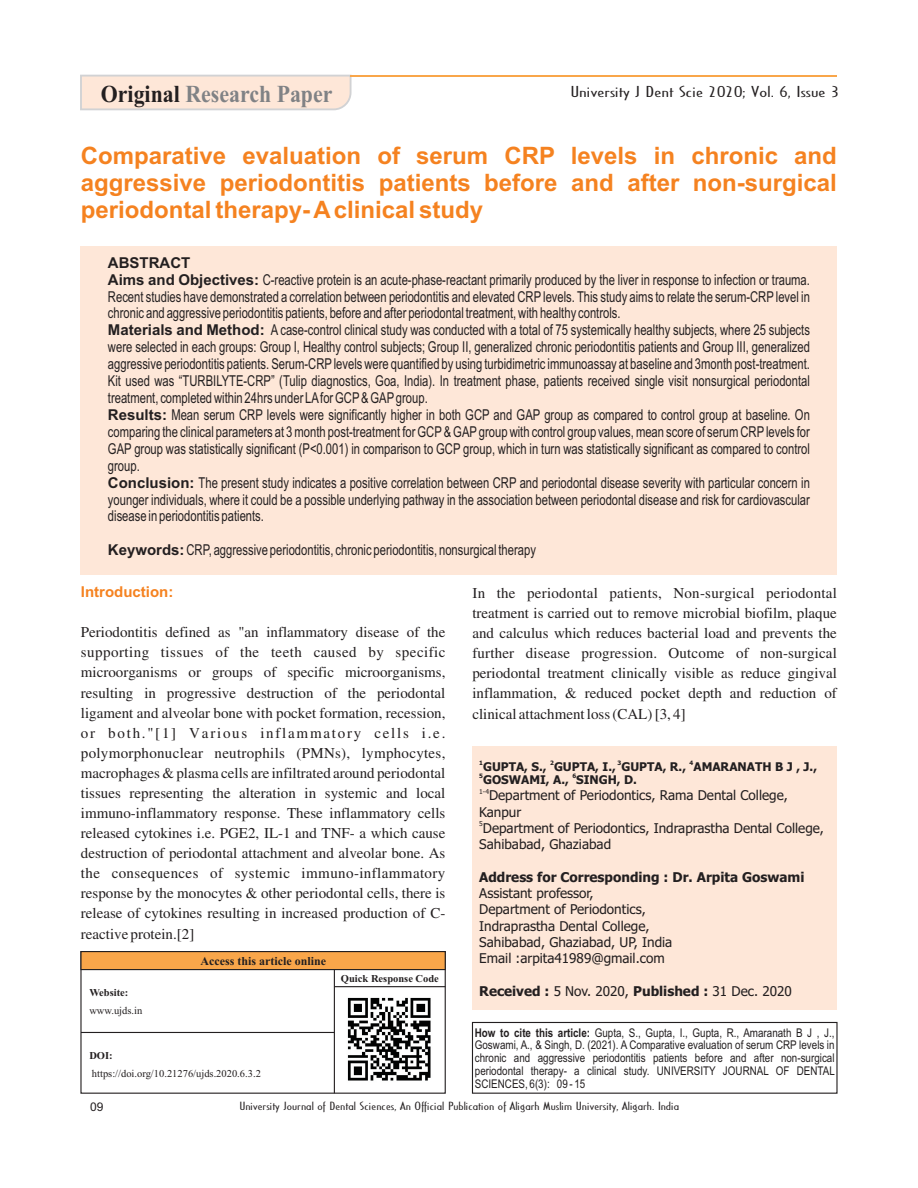
<style>
.page{position:relative;width:918px;height:1188px;background:#fff}
.page>*{position:absolute;margin:0;border:0;box-sizing:border-box;transform-origin:0 0}
.t1{font:700 24.45px "Times New Roman";color:#808285;scale:.9 1}
.t2{font:700 24px/26.7px "Arial";color:#f58220;text-align:justify}
.t3{font:15px/17px "Arial Th";color:#231f20}
.t4{font:15px/20.1px "Times New Roman";color:#231f20;text-align:justify}
.t5{font:15px "Cassandra";color:#231f20;scale:1.66 1}
.t6{font:700 15px "Arial";color:#f58220}
.t7{font:700 15px "Arial";color:#231f20}
.t8{font:13.5px/16.4px "Tahoma";color:#231f20}
.t9{font:700 13.5px "Tahoma";color:#231f20}
.t10{font:12px/12.9px "Arial Narrow";color:#231f20;text-align:justify}
.t11{font:700 12px "Tahoma";color:#231f20}
.t12{font:700 12px "Times New Roman";color:#231f20}
.t13{font:12px "Arial";color:#231f20}
.t14{font:11.25px "Cassandra";color:#231f20;scale:1.51 1}
.t15{font:10.5px "Times New Roman";color:#231f20}
.t16{font:700 10.5px "Times New Roman";color:#231f20}
.t17{font:6.75px "Tahoma";color:#231f20}
.t18{font:700 6px "Tahoma";color:#231f20}
.s1{color:#231f20}
.s2{font-family:"Arial";font-weight:700}
.s3{font-weight:700}
</style>
<div class="page">
<div style="left:81px;top:246px;width:756px;height:329px;background:#fee7d8"></div>
<svg style="left:80px;top:74px;width:272px;height:37px;background:#f8e5d9"></svg>
<hr style="left:351px;top:75px;width:486px;height:2px;background:#f9a64a">
<svg style="left:80px;top:951px;width:366px;height:20px;background:#df994c"></svg>
<hr style="left:334px;top:970px;width:1px;height:123px;background:#231f20">
<hr style="left:81px;top:1032px;width:253px;height:1px;background:#231f20">
<hr style="left:334px;top:986px;width:111px;height:1px;background:#231f20">
<div style="left:472px;top:1022px;width:366px;height:72px;border:1px solid #231f20"></div>
<div style="left:472px;top:747px;width:365px;height:263px;background:#fee7d8"></div>
<img style="left:347px;top:997px;width:84px;height:84px">
<h1 class="t1" style="left:101px;top:85px;width:259px"><span class="s1">Original</span> Research Paper</h1>
<p class="t5" style="left:570px;top:84px;width:163px">University J Dent Scie 2020; Vol. 6, Issue 3</p>
<h2 class="t2" style="left:81px;top:145px;width:758px">Comparative evaluation of serum CRP levels in chronic and aggressive periodontitis patients before and after non-surgical periodontal therapy- Aclinical study</h2>
<p class="t7" style="left:108px;top:257px;width:84px">ABSTRACT</p>
<p class="t3" style="left:108px;top:272px;width:704px"><span class="s2">Aims and Objectives:</span> C-reactive protein is an acute-phase-reactant primarily produced by the liver in response to infection or trauma.<br>Recent studies have demonstrated a correlation between periodontitis and elevated CRP levels. This study aims to relate the serum-CRP level in chronic and aggressive periodontitis patients, before and after periodontal treatment, with healthy controls.<br><span class="s2">Materials and Method:</span> A case-control clinical study was conducted with a total of 75 systemically healthy subjects, where 25 subjects were selected in each groups: Group I, Healthy control subjects; Group II, generalized chronic periodontitis patients and Group III, generalized aggressive periodontitis patients. Serum-CRPlevels were quantified by using turbidimetric immunoassay at baseline and 3month post-treatment.<br>Kit used was “TURBILYTE-CRP” (Tulip diagnostics, Goa, India). In treatment phase, patients received single visit nonsurgical periodontal treatment, completed within 24hrs under LAfor GCP&amp; GAPgroup.<br><span class="s2">Results:</span> Mean serum CRP levels were significantly higher in both GCP and GAP group as compared to control group at baseline. On comparing the clinical parameters at 3 month post-treatment for GCP&amp; GAPgroup with control group values, mean score of serum CRPlevels for GAP group was statistically significant (P&lt;0.001) in comparison to GCP group, which in turn was statistically significant as compared to control group.<br><span class="s2">Conclusion:</span> The present study indicates a positive correlation between CRP and periodontal disease severity with particular concern in younger individuals, where it could be a possible underlying pathway in the association between periodontal disease and risk for cardiovascular disease in periodontitis patients.</p>
<p class="t3" style="left:108px;top:543px;width:430px"><span class="s2">Keywords:</span>CRP, aggressive periodontitis, chronic periodontitis, nonsurgical therapy</p>
<p class="t4" style="left:472px;top:584px;width:366px">In the periodontal patients, Non-surgical periodontal treatment is carried out to remove microbial biofilm, plaque and calculus which reduces bacterial load and prevents the further disease progression. Outcome of non-surgical periodontal treatment clinically visible as reduce gingival inflammation, &amp; reduced pocket depth and reduction of clinical attachment loss (CAL) [3, 4]</p>
<p class="t6" style="left:81px;top:586px;width:94px">Introduction:</p>
<p class="t4" style="left:81px;top:624px;width:366px">Periodontitis defined as "an inflammatory disease of the supporting tissues of the teeth caused by specific microorganisms or groups of specific microorganisms, resulting in progressive destruction of the periodontal ligament and alveolar bone with pocket formation, recession, or both."[1] Various inflammatory cells i.e. polymorphonuclear neutrophils (PMNs), lymphocytes, macrophages &amp; plasma cells are infiltrated around periodontal tissues representing the alteration in systemic and local immuno-inflammatory response. These inflammatory cells released cytokines i.e. PGE2, IL-1 and TNF- a which cause destruction of periodontal attachment and alveolar bone. As the consequences of systemic immuno-inflammatory response by the monocytes &amp; other periodontal cells, there is release of cytokines resulting in increased production of C&shy;reactive protein.[2]</p>
<p class="t18" style="left:479px;top:760px;width:5px">1</p>
<p class="t18" style="left:550px;top:760px;width:5px">2</p>
<p class="t18" style="left:618px;top:760px;width:5px">3</p>
<p class="t18" style="left:690px;top:760px;width:5px">4</p>
<p class="t11" style="left:483px;top:761px;width:336px">GUPTA, S., GUPTA, I., GUPTA, R., AMARANATH B J , J.,</p>
<p class="t18" style="left:479px;top:774px;width:5px">5</p>
<p class="t18" style="left:572px;top:774px;width:5px">6</p>
<p class="t11" style="left:483px;top:775px;width:156px">GOSWAMI, A., SINGH, D.</p>
<p class="t17" style="left:479px;top:788px;width:11px">1-4</p>
<p class="t8" style="left:479px;top:788px;width:310px;text-indent:10px">Department of Periodontics, Rama Dental College,<br>Kanpur</p>
<p class="t17" style="left:479px;top:821px;width:5px">5</p>
<p class="t8" style="left:479px;top:821px;width:346px">Department of Periodontics, Indraprastha Dental College,<br>Sahibabad, Ghaziabad</p>
<p class="t9" style="left:479px;top:871px;width:327px">Address for Corresponding : Dr. Arpita Goswami</p>
<p class="t8" style="left:479px;top:886px;width:195px">Assistant professor,<br>Department of Periodontics,<br>Indraprastha Dental College,<br>Sahibabad, Ghaziabad, UP, India<br>Email :arpita41989@gmail.com</p>
<p class="t8" style="left:479px;top:984px;width:314px"><span class="s3">Received :</span> 5 Nov. 2020, <span class="s3">Published :</span> 31 Dec. 2020</p>
<p class="t10" style="left:475px;top:1027px;width:362px"><span class="s3">How to cite this article:</span> Gupta, S., Gupta, I., Gupta, R., Amaranath B J , J., Goswami, A., &amp; Singh, D. (2021). A Comparative evaluation of serum CRP levels in chronic and aggressive periodontitis patients before and after non-surgical periodontal therapy- a clinical study. UNIVERSITY JOURNAL OF DENTAL SCIENCES, 6(3): 09 - 15</p>
<p class="t12" style="left:200px;top:957px;width:127px">Access this article online</p>
<p class="t16" style="left:341px;top:975px;width:100px">Quick Response Code</p>
<p class="t16" style="left:89px;top:988px;width:41px">Website:</p>
<p class="t15" style="left:89px;top:1006px;width:54px">www.ujds.in</p>
<p class="t16" style="left:89px;top:1052px;width:25px">DOI:</p>
<p class="t15" style="left:92px;top:1070px;width:170px">https://doi.org/10.21276/ujds.2020.6.3.2</p>
<p class="t13" style="left:90px;top:1102px;width:15px">09</p>
<p class="t14" style="left:239px;top:1101px;width:293px">University Journal of Dental Sciences, An Official Publication of Aligarh Muslim University, Aligarh. India</p>
</div>
